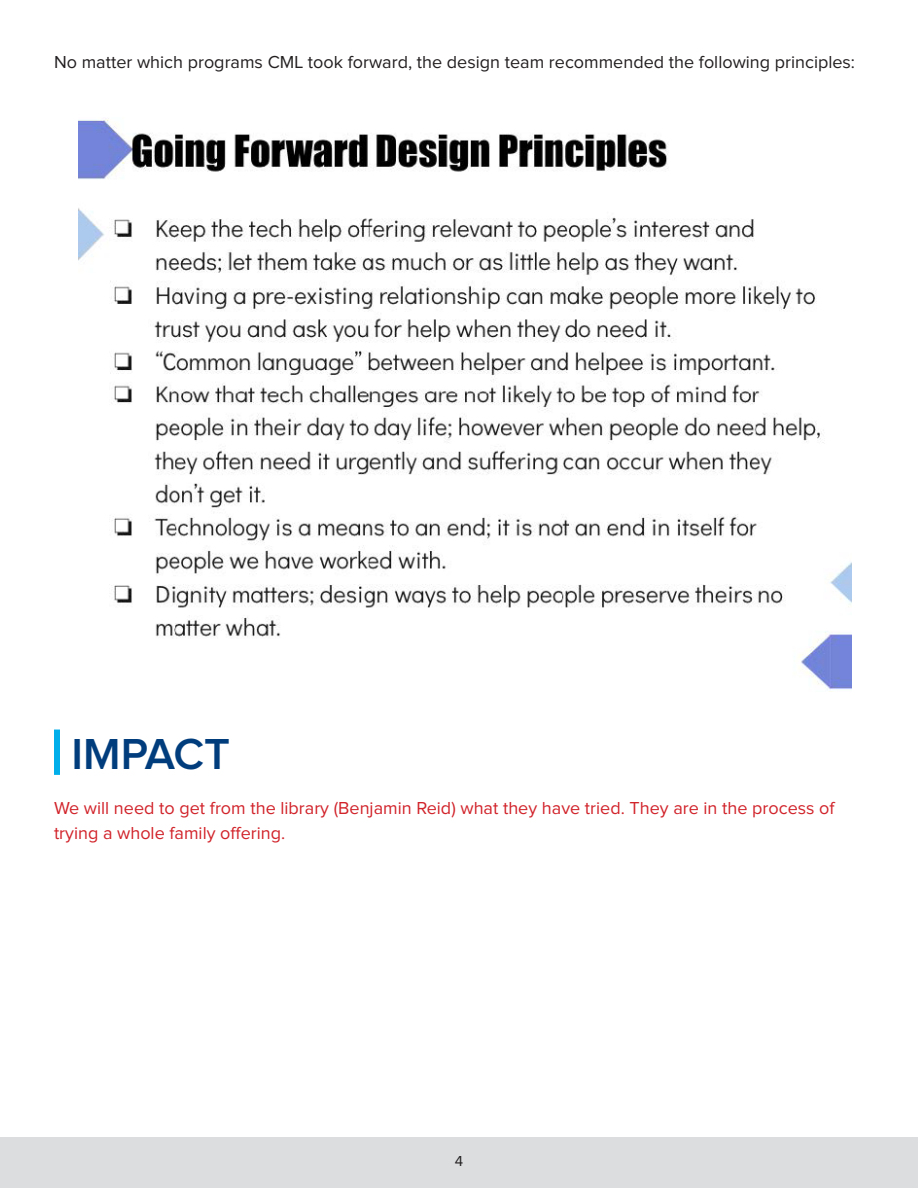
<style>
.page{position:relative;width:918px;height:1188px;background:#fff}
.page>*{position:absolute;margin:0;border:0;box-sizing:border-box;transform-origin:0 0}
.t1{font:600 45px "Proxima Nova";color:#013d7d}
.Bullets{font:18px/25.5px "Proxima Nova";color:#d1232a}
.Bullets-2{font:18px "Proxima Nova";color:#231f20}
.t2{font:15px "Proxima Nova";color:#231f20}
</style>
<div class="page">
<div style="left:0;top:1138px;width:918px;height:50px;background:#dcdddf"></div>
<img style="left:79px;top:119px;width:772px;height:571px">
<div style="left:54px;top:730px;width:6px;height:45px;background:#00afea"></div>
<p class="Bullets-2" style="left:54px;top:54px;width:803px">No matter which programs CML took forward, the design team recommended the following principles:</p>
<p class="t1" style="left:72px;top:733px;width:160px">IMPACT</p>
<p class="Bullets" style="left:54px;top:796px;width:782px">We will need to get from the library (Benjamin Reid) what they have tried. They are in the process of trying a whole family offering.</p>
<p class="t2" style="left:455px;top:1154px;width:10px">4</p>
</div>
